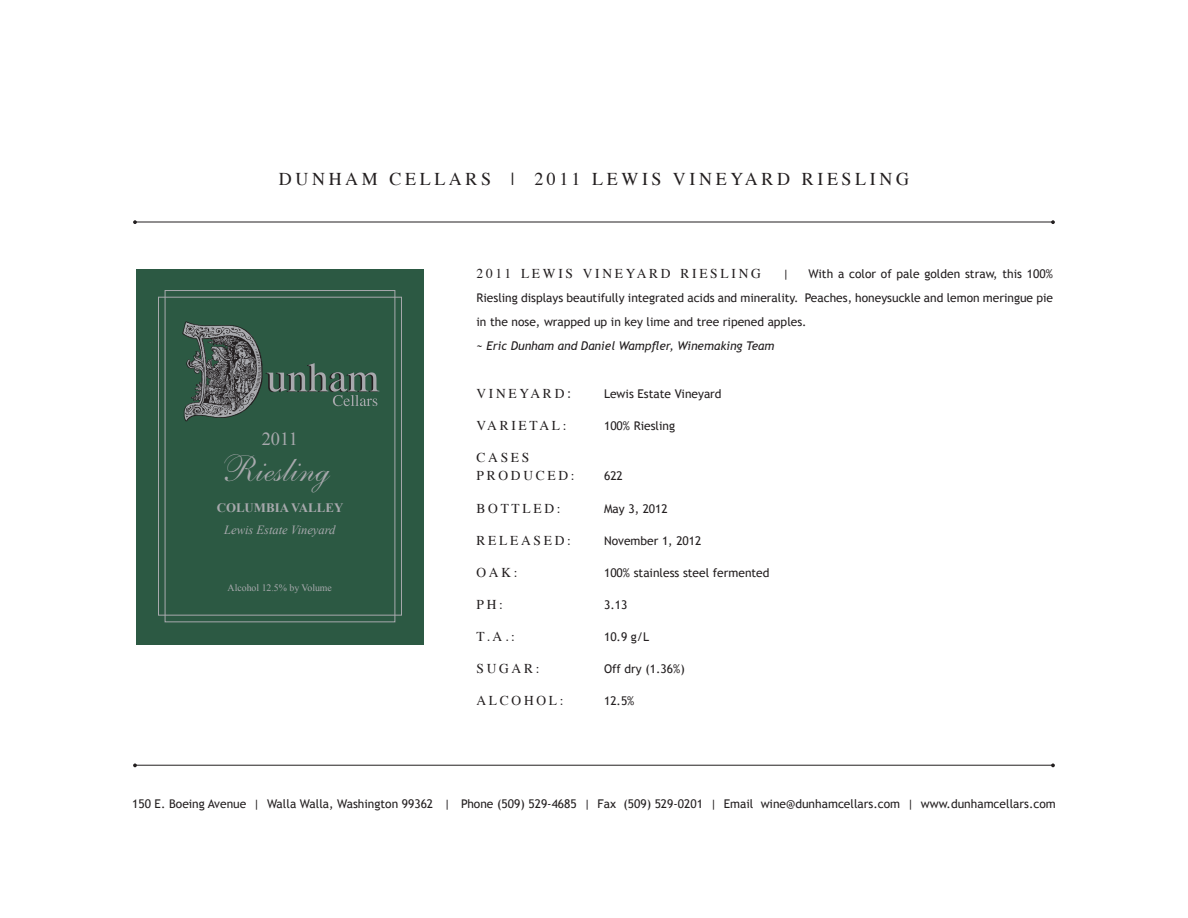
<style>
.page{position:relative;width:1188px;height:918px;background:#fff}
.page>*{position:absolute;margin:0;border:0;box-sizing:border-box;transform-origin:0 0}
.t1{font:36.75px "Shelley Allegro Script";color:#a8a9ad}
.t2{font:18.45px "Times New Roman";color:#a8a9ad}
.t3{font:18px "Times";letter-spacing:.2em;color:#231f20}
.t4{font:13.5px "Times";letter-spacing:.2em;color:#231f20}
.t5{font:700 12.9px "Times New Roman";color:#a8a9ad}
.t6{font:italic 12.45px "Times New Roman";color:#a8a9ad}
.t7{font:12px/24px "Trebuchet MS";color:#231f20;text-align:justify}
.t8{font:italic 12px "Trebuchet MS";color:#231f20}
.t9{font:9.75px "Times New Roman";color:#a8a9ad}
.s1{font-size:15px}
</style>
<div class="page">
<hr style="left:135px;top:222px;width:918px;height:1px;background:#231f20">
<svg style="left:133px;top:220px;width:4px;height:4px"></svg>
<svg style="left:1051px;top:220px;width:4px;height:4px"></svg>
<hr style="left:135px;top:765px;width:918px;height:1px;background:#231f20">
<svg style="left:133px;top:763px;width:4px;height:4px"></svg>
<svg style="left:1051px;top:763px;width:4px;height:4px"></svg>
<div style="left:136px;top:269px;width:288px;height:375px;background:#2c5943"></div>
<div style="left:165px;top:290px;width:230px;height:332px;border:1px solid #a8a9ad"></div>
<div style="left:158px;top:297px;width:244px;height:318px;border:1px solid #a8a9ad"></div>
<svg style="left:183px;top:322px;width:196px;height:99px"></svg>
<p class="t3" style="left:279px;top:162px;width:632px">DUNHAM CELLARS | 2011 LEWIS VINEYARD RIESLING</p>
<p class="t2" style="left:262px;top:426px;width:38px">2011</p>
<p class="t1" style="left:217px;top:448px;width:108px">Riesling</p>
<p class="t5" style="left:217px;top:499px;width:128px">COLUMBIA VALLEY</p>
<p class="t6" style="left:224px;top:521px;width:113px">Lewis Estate Vineyard</p>
<p class="t9" style="left:228px;top:581px;width:106px">Alcohol 12.5% by Volume</p>
<p class="t4" style="left:477px;top:261px;width:286px">2011 LEWIS VINEYARD RIESLING</p>
<p class="t7" style="left:783px;top:262px;width:8px">|</p>
<p class="t7" style="left:477px;top:262px;width:578px;text-indent:332px">With a color of pale golden straw, this 100% Riesling displays beautifully integrated acids and minerality. Peaches, honeysuckle and lemon meringue pie in the nose, wrapped up in key lime and tree ripened apples.</p>
<p class="t8" style="left:477px;top:339px;width:299px">~ Eric Dunham and Daniel Wampfler, Winemaking Team</p>
<p class="t4" style="left:477px;top:381px;width:96px">VINEYARD<span class="s1">:</span></p>
<p class="t7" style="left:604px;top:382px;width:119px">Lewis Estate Vineyard</p>
<p class="t4" style="left:477px;top:413px;width:92px">VARIETAL:</p>
<p class="t7" style="left:604px;top:414px;width:73px">100% Riesling</p>
<p class="t4" style="left:477px;top:445px;width:54px">CASES</p>
<p class="t4" style="left:477px;top:463px;width:100px">PRODUCED:</p>
<p class="t7" style="left:604px;top:464px;width:20px">622</p>
<p class="t4" style="left:477px;top:495px;width:86px">BOTTLED:</p>
<p class="t7" style="left:604px;top:496px;width:65px">May 3, 2012</p>
<p class="t4" style="left:477px;top:527px;width:96px">RELEASED:</p>
<p class="t7" style="left:604px;top:529px;width:99px">November 1, 2012</p>
<p class="t4" style="left:477px;top:560px;width:43px">OAK:</p>
<p class="t7" style="left:604px;top:561px;width:167px">100% stainless steel fermented</p>
<p class="t4" style="left:477px;top:592px;width:28px">PH:</p>
<p class="t7" style="left:604px;top:593px;width:25px">3.13</p>
<p class="t4" style="left:477px;top:624px;width:40px">T.A.:</p>
<p class="t7" style="left:604px;top:625px;width:47px">10.9 g/L</p>
<p class="t4" style="left:477px;top:656px;width:65px">SUGAR:</p>
<p class="t7" style="left:604px;top:657px;width:82px">Off dry (1.36%)</p>
<p class="t4" style="left:477px;top:688px;width:89px">ALCOHOL:</p>
<p class="t7" style="left:604px;top:689px;width:32px">12.5%</p>
<p class="t7" style="left:132px;top:792px;width:925px">150 E. Boeing Avenue | Walla Walla, Washington 99362 | Phone (509) 529-4685 | Fax (509) 529-0201 | Email wine@dunhamcellars.com | www.dunhamcellars.com</p>
</div>
